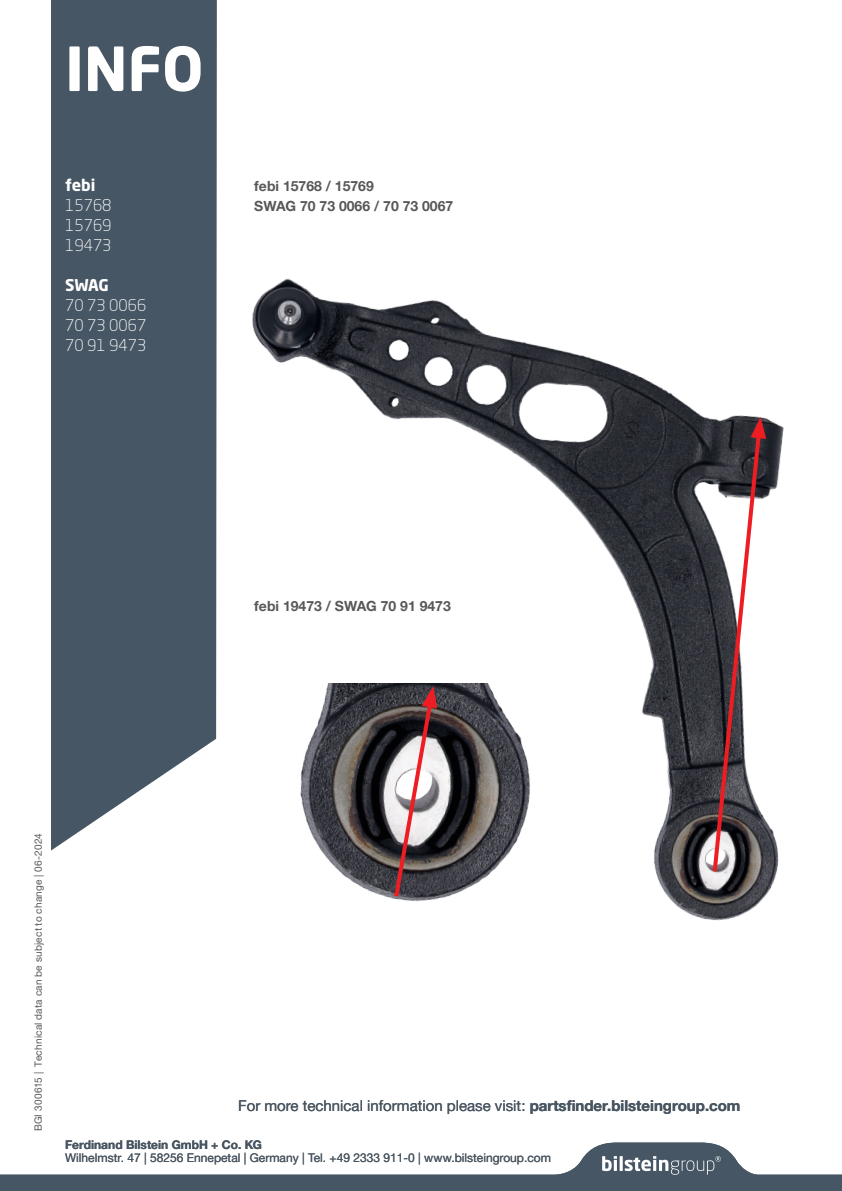
<style>
.page{position:relative;width:842px;height:1191px;background:#fff}
.page>*{position:absolute;margin:0;border:0;box-sizing:border-box;transform-origin:0 0}
.t1{font:700 60px "Neo Sans Pro";color:#fff}
.t2{font:300 16px/20px "Neo Sans Pro";color:#fff;text-align:justify}
.t3{font:700 16px "Neo Sans Pro";letter-spacing:-.015em;color:#fff}
.t4{font:15px "Helvetica Neue World 55 Roman";color:#465664}
.t5{font:700 14px/20px "Helvetica Neue World 75";color:#57585a}
.t6{font:12px "Helvetica Neue World 55 Roman";color:#465664}
.t7{font:700 12px "Helvetica Neue World 75";color:#465664}
.t8{font:10px "Helvetica Neue World 55 Roman";letter-spacing:.025em;color:#57585a}
.s1{font-family:"Helvetica Neue World 75";font-weight:700}
</style>
<div class="page">
<div style="left:51px;top:0;width:166px;height:850px;background:#465664"></div>
<img style="left:182px;top:252px;width:602px;height:669px">
<svg style="left:710px;top:417px;width:56px;height:458px"></svg>
<img style="left:282px;top:683px;width:263px;height:220px">
<svg style="left:392px;top:686px;width:45px;height:215px"></svg>
<svg style="left:0;top:1142px;width:842px;height:49px"></svg>
<svg style="left:602px;top:1156px;width:119px;height:18px"></svg>
<h1 class="t1" style="left:65px;top:30px;width:140px">INFO</h1>
<h2 class="t3" style="left:65px;top:175px;width:32px">febi</h2>
<h2 class="t2" style="left:65px;top:195px;width:48px">15768<br>15769<br>19473</h2>
<h2 class="t3" style="left:65px;top:275px;width:45px">SWAG</h2>
<h2 class="t2" style="left:65px;top:295px;width:83px">70 73 0066<br>70 73 0067<br>70 91 9473</h2>
<p class="t5" style="left:254px;top:176px;width:200px">febi 15768 / 15769<br>SWAG 70 73 0066 / 70 73 0067</p>
<p class="t5" style="left:254px;top:596px;width:198px">febi 19473 / SWAG 70 91 9473</p>
<p class="t8" style="left:32px;top:1131px;width:299px;rotate:-90deg">BGI 300615 | Technical data can be subject to change | 06-2024</p>
<p class="t4" style="left:238px;top:1097px;width:504px">For more technical information please visit: <span class="s1">partsfinder.bilsteingroup.com</span></p>
<p class="t7" style="left:65px;top:1137px;width:198px">Ferdinand Bilstein GmbH + Co. KG</p>
<p class="t6" style="left:65px;top:1150px;width:487px">Wilhelmstr. 47 | 58256 Ennepetal | Germany | Tel. +49 2333 911-0 | www.bilsteingroup.com</p>
</div>
